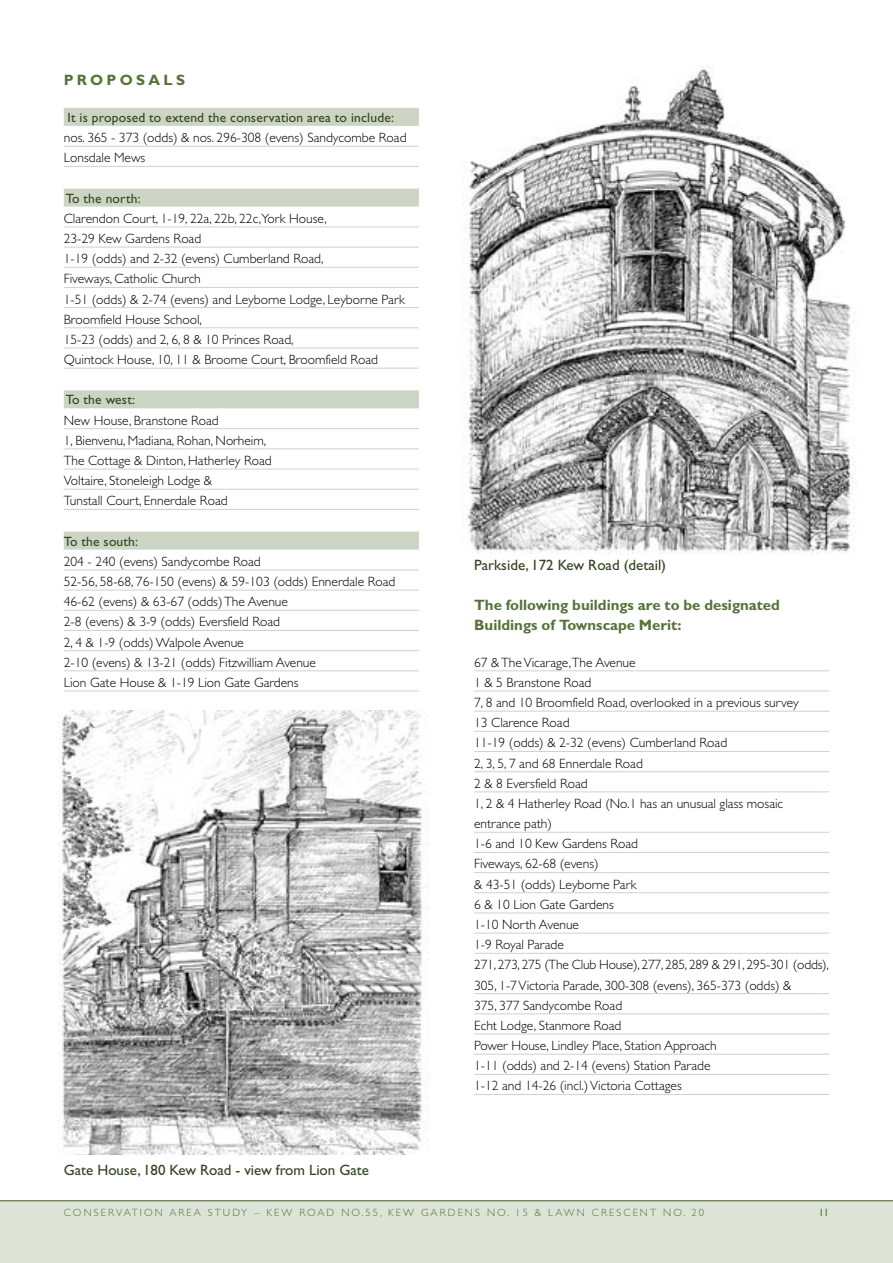
<style>
.page{position:relative;width:893px;height:1263px;background:#fff}
.page>*{position:absolute;margin:0;border:0;box-sizing:border-box;transform-origin:0 0}
.t1{font:15px "Gill Sans";color:#342}
.t2{font:700 15px/20.2px "Gill Sans";color:#557239}
.t3{font:700 15px "Gill Sans";letter-spacing:.22em;color:#557239}
.t4{font:300 13.5px/20.2px "Gill Sans";color:#000}
.t5{font:13.5px "Gill Sans";letter-spacing:.015em;color:#342}
.t6{font:300 10.5px "Gill Sans";letter-spacing:.2em;color:#557239}
.t7{font:10.5px "Gill Sans";color:#557239}
</style>
<div class="page">
<div style="left:64px;top:108px;width:355px;height:18px;background:#ccd5c3"></div>
<hr style="left:64px;top:146px;width:355px;height:1px;background:#ccd5c3">
<hr style="left:64px;top:166px;width:355px;height:1px;background:#ccd5c3">
<div style="left:64px;top:189px;width:355px;height:18px;background:#ccd5c3"></div>
<hr style="left:64px;top:227px;width:355px;height:1px;background:#ccd5c3">
<hr style="left:64px;top:247px;width:355px;height:1px;background:#ccd5c3">
<hr style="left:64px;top:267px;width:355px;height:1px;background:#ccd5c3">
<hr style="left:64px;top:287px;width:355px;height:1px;background:#ccd5c3">
<hr style="left:64px;top:307px;width:355px;height:1px;background:#ccd5c3">
<hr style="left:64px;top:327px;width:355px;height:1px;background:#ccd5c3">
<hr style="left:64px;top:348px;width:355px;height:1px;background:#ccd5c3">
<hr style="left:64px;top:368px;width:355px;height:1px;background:#ccd5c3">
<div style="left:64px;top:390px;width:355px;height:18px;background:#ccd5c3"></div>
<hr style="left:64px;top:428px;width:355px;height:1px;background:#ccd5c3">
<hr style="left:64px;top:448px;width:355px;height:1px;background:#ccd5c3">
<hr style="left:64px;top:469px;width:355px;height:1px;background:#ccd5c3">
<hr style="left:64px;top:489px;width:355px;height:1px;background:#ccd5c3">
<hr style="left:64px;top:509px;width:355px;height:1px;background:#ccd5c3">
<div style="left:64px;top:532px;width:355px;height:18px;background:#ccd5c3"></div>
<hr style="left:64px;top:569px;width:355px;height:1px;background:#ccd5c3">
<hr style="left:64px;top:590px;width:355px;height:1px;background:#ccd5c3">
<hr style="left:64px;top:610px;width:355px;height:1px;background:#ccd5c3">
<hr style="left:64px;top:630px;width:355px;height:1px;background:#ccd5c3">
<hr style="left:64px;top:650px;width:355px;height:1px;background:#ccd5c3">
<hr style="left:64px;top:670px;width:355px;height:1px;background:#ccd5c3">
<hr style="left:64px;top:691px;width:355px;height:1px;background:#ccd5c3">
<hr style="left:474px;top:670px;width:355px;height:1px;background:#ccd5c3">
<hr style="left:474px;top:691px;width:355px;height:1px;background:#ccd5c3">
<hr style="left:474px;top:711px;width:355px;height:1px;background:#ccd5c3">
<hr style="left:474px;top:731px;width:355px;height:1px;background:#ccd5c3">
<hr style="left:474px;top:751px;width:355px;height:1px;background:#ccd5c3">
<hr style="left:474px;top:771px;width:355px;height:1px;background:#ccd5c3">
<hr style="left:474px;top:791px;width:355px;height:1px;background:#ccd5c3">
<hr style="left:474px;top:832px;width:355px;height:1px;background:#ccd5c3">
<hr style="left:474px;top:852px;width:355px;height:1px;background:#ccd5c3">
<hr style="left:474px;top:872px;width:355px;height:1px;background:#ccd5c3">
<hr style="left:474px;top:892px;width:355px;height:1px;background:#ccd5c3">
<hr style="left:474px;top:912px;width:355px;height:1px;background:#ccd5c3">
<hr style="left:474px;top:933px;width:355px;height:1px;background:#ccd5c3">
<hr style="left:474px;top:953px;width:355px;height:1px;background:#ccd5c3">
<hr style="left:474px;top:993px;width:355px;height:1px;background:#ccd5c3">
<hr style="left:474px;top:1013px;width:355px;height:1px;background:#ccd5c3">
<hr style="left:474px;top:1034px;width:355px;height:1px;background:#ccd5c3">
<hr style="left:474px;top:1054px;width:355px;height:1px;background:#ccd5c3">
<hr style="left:474px;top:1074px;width:355px;height:1px;background:#ccd5c3">
<hr style="left:474px;top:1094px;width:355px;height:1px;background:#ccd5c3">
<img style="left:59px;top:711px;width:369px;height:444px">
<img style="left:461px;top:65px;width:396px;height:488px">
<div style="left:0;top:1200px;width:892px;height:63px;background:#dde3d7"></div>
<hr style="left:0;top:1200px;width:892px;height:1px;background:#557239">
<h5 class="t3" style="left:64px;top:75px;width:123px">PROPOSALS</h5>
<p class="t5" style="left:68px;top:113px;width:328px">It is proposed to extend the conservation area to include:</p>
<p class="t4" style="left:64px;top:129px;width:344px">nos. 365 - 373 (odds) &amp; nos. 296-308 (evens) Sandycombe Road<br>Lonsdale Mews</p>
<p class="t5" style="left:66px;top:193px;width:76px">To the north:</p>
<p class="t4" style="left:64px;top:210px;width:265px">Clarendon Court, 1-19, 22a, 22b, 22c,York House,</p>
<p class="t4" style="left:64px;top:230px;width:139px">23-29 Kew Gardens Road</p>
<p class="t4" style="left:64px;top:250px;width:261px">1-19 (odds) and 2-32 (evens) Cumberland Road,</p>
<p class="t4" style="left:64px;top:270px;width:139px">Fiveways, Catholic Church</p>
<p class="t4" style="left:64px;top:290px;width:343px">1-51 (odds) &amp; 2-74 (evens) and Leyborne Lodge, Leyborne Park<br>Broomfield House School,</p>
<p class="t4" style="left:64px;top:331px;width:231px">15-23 (odds) and 2, 6, 8 &amp; 10 Princes Road,</p>
<p class="t4" style="left:64px;top:351px;width:316px">Quintock House, 10, 11 &amp; Broome Court, Broomfield Road</p>
<p class="t5" style="left:66px;top:395px;width:71px">To the west:</p>
<p class="t4" style="left:64px;top:411px;width:157px">New House, Branstone Road</p>
<p class="t4" style="left:64px;top:432px;width:204px">1, Bienvenu, Madiana, Rohan, Norheim,</p>
<p class="t4" style="left:64px;top:452px;width:209px">The Cottage &amp; Dinton, Hatherley Road</p>
<p class="t4" style="left:64px;top:472px;width:150px">Voltaire, Stoneleigh Lodge &amp;</p>
<p class="t4" style="left:64px;top:492px;width:165px">Tunstall Court, Ennerdale Road</p>
<p class="t5" style="left:64px;top:536px;width:76px">To the south:</p>
<p class="t4" style="left:64px;top:553px;width:199px">204 - 240 (evens) Sandycombe Road</p>
<p class="t4" style="left:64px;top:573px;width:333px">52-56, 58-68, 76-150 (evens) &amp; 59-103 (odds) Ennerdale Road<br>46-62 (evens) &amp; 63-67 (odds) The Avenue</p>
<p class="t4" style="left:64px;top:613px;width:218px">2-8 (evens) &amp; 3-9 (odds) Eversfield Road</p>
<p class="t4" style="left:64px;top:633px;width:181px">2, 4 &amp; 1-9 (odds) Walpole Avenue</p>
<p class="t4" style="left:64px;top:653px;width:254px">2-10 (evens) &amp; 13-21 (odds) Fitzwilliam Avenue</p>
<p class="t4" style="left:64px;top:674px;width:236px">Lion Gate House &amp; 1-19 Lion Gate Gardens</p>
<p class="t1" style="left:64px;top:1165px;width:307px">Gate House, 180 Kew Road - view from Lion Gate</p>
<p class="t1" style="left:474px;top:559px;width:193px">Parkside, 172 Kew Road (detail)</p>
<h5 class="t2" style="left:474px;top:596px;width:307px">The following buildings are to be designated<br>Buildings of Townscape Merit:</h5>
<p class="t4" style="left:474px;top:653px;width:163px">67 &amp; The Vicarage,The Avenue</p>
<p class="t4" style="left:474px;top:674px;width:119px">1 &amp; 5 Branstone Road</p>
<p class="t4" style="left:474px;top:694px;width:326px">7, 8 and 10 Broomfield Road, overlooked in a previous survey</p>
<p class="t4" style="left:474px;top:714px;width:97px">13 Clarence Road</p>
<p class="t4" style="left:474px;top:734px;width:255px">11-19 (odds) &amp; 2-32 (evens) Cumberland Road</p>
<p class="t4" style="left:474px;top:754px;width:170px">2, 3, 5, 7 and 68 Ennerdale Road</p>
<p class="t4" style="left:474px;top:774px;width:115px">2 &amp; 8 Eversfield Road</p>
<p class="t4" style="left:474px;top:795px;width:311px">1, 2 &amp; 4 Hatherley Road (No.1 has an unusual glass mosaic entrance path)</p>
<p class="t4" style="left:474px;top:835px;width:165px">1-6 and 10 Kew Gardens Road</p>
<p class="t4" style="left:474px;top:855px;width:126px">Fiveways, 62-68 (evens)</p>
<p class="t4" style="left:474px;top:875px;width:164px">&amp; 43-51 (odds) Leyborne Park</p>
<p class="t4" style="left:474px;top:896px;width:141px">6 &amp; 10 Lion Gate Gardens</p>
<p class="t4" style="left:474px;top:916px;width:106px">1-10 North Avenue</p>
<p class="t4" style="left:474px;top:936px;width:91px">1-9 Royal Parade</p>
<p class="t4" style="left:474px;top:956px;width:356px">271, 273, 275 (The Club House), 277, 285, 289 &amp; 291, 295-301 (odds),<br>305, 1-7 Victoria Parade, 300-308 (evens), 365-373 (odds) &amp;</p>
<p class="t4" style="left:474px;top:996px;width:150px">375, 377 Sandycombe Road</p>
<p class="t4" style="left:474px;top:1017px;width:149px">Echt Lodge, Stanmore Road</p>
<p class="t4" style="left:474px;top:1037px;width:244px">Power House, Lindley Place, Station Approach</p>
<p class="t4" style="left:474px;top:1057px;width:238px">1-11 (odds) and 2-14 (evens) Station Parade</p>
<p class="t4" style="left:474px;top:1077px;width:209px">1-12 and 14-26 (incl.) Victoria Cottages</p>
<p class="t6" style="left:64px;top:1208px;width:642px">CONSER V ATION AREA STUDY – KEW R O AD NO .55, KEW GARDENS NO . 15 &amp; LA WN CRESCENT NO . 20</p>
<p class="t7" style="left:819px;top:1208px;width:12px">11</p>
</div>
